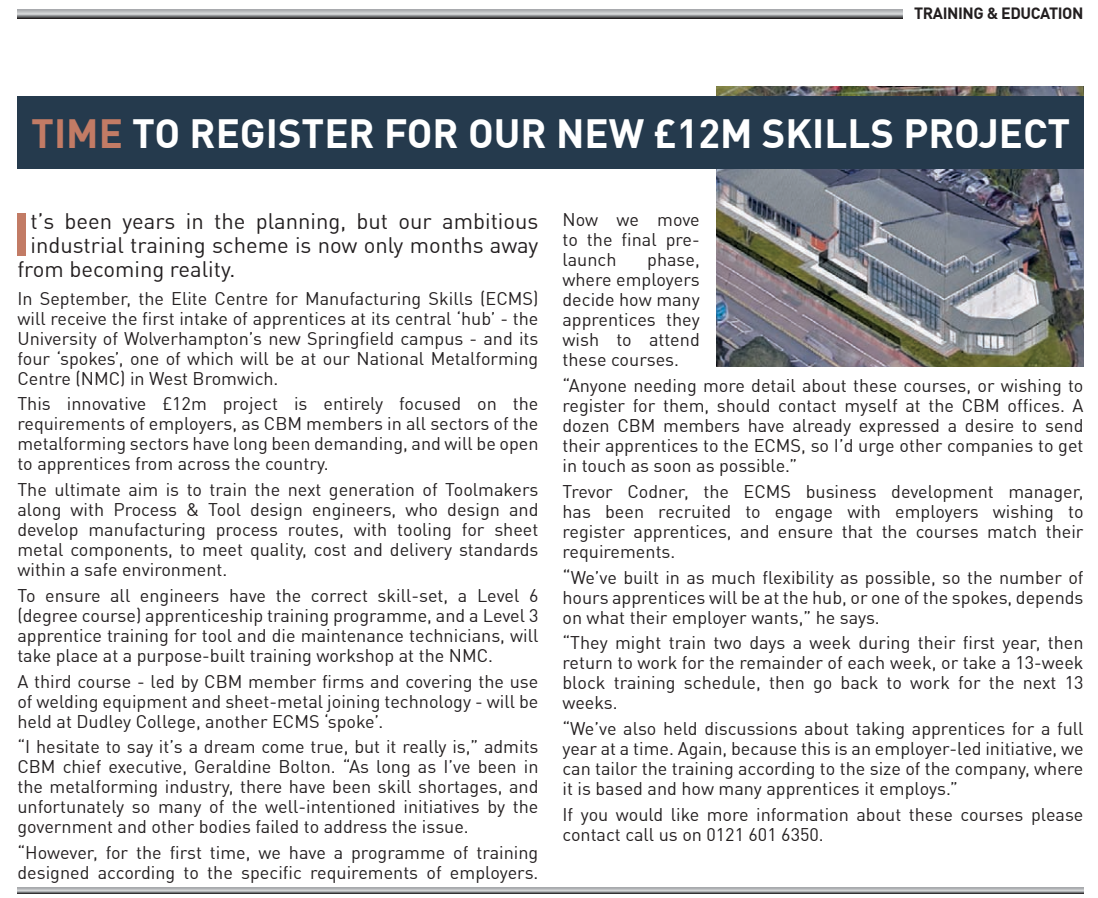
<style>
.page{position:relative;width:1098px;height:898px;background:#fff}
.page>*{position:absolute;margin:0;border:0;box-sizing:border-box;transform-origin:0 0}
.t1{font:700 59px "DIN Offc";color:#c27b65}
.t2{font:700 40px "DIN Offc";color:#fff}
.t3{font:22px "DIN Offc";color:#231f20}
.t4{font:18px/20px "DIN Offc";color:#231f20;text-align:justify}
.t5{font:700 16px "DIN Offc";letter-spacing:-.025em;color:#231f20}
.s1{color:#c27b65}
.s2{font-size:19px}
</style>
<div class="page">
<svg style="left:17px;top:10px;width:886px;height:8px;background:#a3a5a7"></svg>
<svg style="left:17px;top:887px;width:1066px;height:6px;background:#acaeb0"></svg>
<img style="left:717px;top:87px;width:366px;height:279px">
<div style="left:17px;top:96px;width:1066px;height:73px;background:#253a4d"></div>
<p class="t5" style="left:914px;top:3px;width:171px">TRAINING &amp; EDUCATION</p>
<p class="t2" style="left:31px;top:107px;width:1040px"><span class="s1">TIME</span> TO REGISTER FOR OUR NEW £12M SKILLS PROJECT</p>
<p class="t1" style="left:13px;top:195px;width:20px">I</p>
<p class="t3" style="left:31px;top:208px;width:509px">t’s been years in the planning, but our ambitious</p>
<p class="t3" style="left:31px;top:232px;width:509px">industrial training scheme is now only months away</p>
<p class="t3" style="left:17px;top:256px;width:220px">from becoming reality.</p>
<p class="t4" style="left:17px;top:288px;width:522px">In September, the Elite Centre for Manufacturing Skills (ECMS) will receive the first intake of apprentices at its central ‘hub’ - the University of Wolverhampton’s new Springfield campus - and its four ‘spokes’, one of which will be at our National Metalforming Centre (NMC) in West Bromwich.</p>
<p class="t4" style="left:17px;top:394px;width:522px">This innovative £12m project is entirely focused on the requirements of employers, as CBM members in all sectors of the metalforming sectors have long been demanding, and will be open to apprentices from across the country.</p>
<p class="t4" style="left:17px;top:479px;width:522px">The ultimate aim is to train the next generation of Toolmakers along with Process &amp; Tool design engineers, who design and develop manufacturing process routes, with tooling for sheet metal components, to meet quality, cost and delivery standards within a safe environment.</p>
<p class="t4" style="left:17px;top:585px;width:522px">To ensure all engineers have the correct skill-set, a Level 6 (degree course) apprenticeship training programme, and a Level 3 apprentice training for tool and die maintenance technicians, will take place at a purpose-built training workshop at the NMC.</p>
<p class="t4" style="left:17px;top:671px;width:522px">A third course - led by CBM member firms and covering the use of welding equipment and sheet-metal joining technology - will be held at Dudley College, another ECMS ‘spoke’.</p>
<p class="t4" style="left:17px;top:736px;width:522px">“I hesitate to say it’s a dream come true, but it really is,” admits CBM chief executive, Geraldine Bolton. “As long as I’ve been in the metalforming industry, there have been skill shortages, and unfortunately so many of the well-intentioned initiatives by the government and other bodies failed to address the issue.</p>
<p class="t4" style="left:17px;top:842px;width:522px">“However, for the first time, we have a programme of training designed according to the specific requirements of employers.</p>
<p class="t4" style="left:562px;top:210px;width:139px">Now we move to the final pre&shy;launch</p>
<p class="t4" style="left:562px;top:250px;width:139px;text-indent:85px">phase, where employers decide how many apprentices they wish to attend these courses.</p>
<p class="t4" style="left:562px;top:375px;width:522px">“Anyone needing more detail about these courses, or wishing to register for them, should contact myself at the CBM offices. A dozen CBM members have already expressed a desire to send their apprentices to the ECMS, so I’d urge other companies to get in touch as soon as possible.”</p>
<p class="t4" style="left:562px;top:481px;width:522px">Trevor Codner, the ECMS business development manager, has been recruited to engage with employers wishing to register apprentices, and ensure that the courses match their requirements.</p>
<p class="t4" style="left:562px;top:567px;width:522px"><span class="s2">“</span>We’ve built in as much flexibility as possible, so the number of hours apprentices will be at the hub, or one of the spokes, depends on what their employer wants,” he says.</p>
<p class="t4" style="left:562px;top:632px;width:522px">“They might train two days a week during their first year, then return to work for the remainder of each week, or take a 13-week block training schedule, then go back to work for the next 13 weeks.</p>
<p class="t4" style="left:562px;top:718px;width:522px">“We’ve also held discussions about taking apprentices for a full year at a time. Again, because this is an employer-led initiative, we can tailor the training according to the size of the company, where it is based and how many apprentices it employs.”</p>
<p class="t4" style="left:562px;top:804px;width:522px">If you would like more information about these courses please contact call us on 0121 601 6350.</p>
</div>
